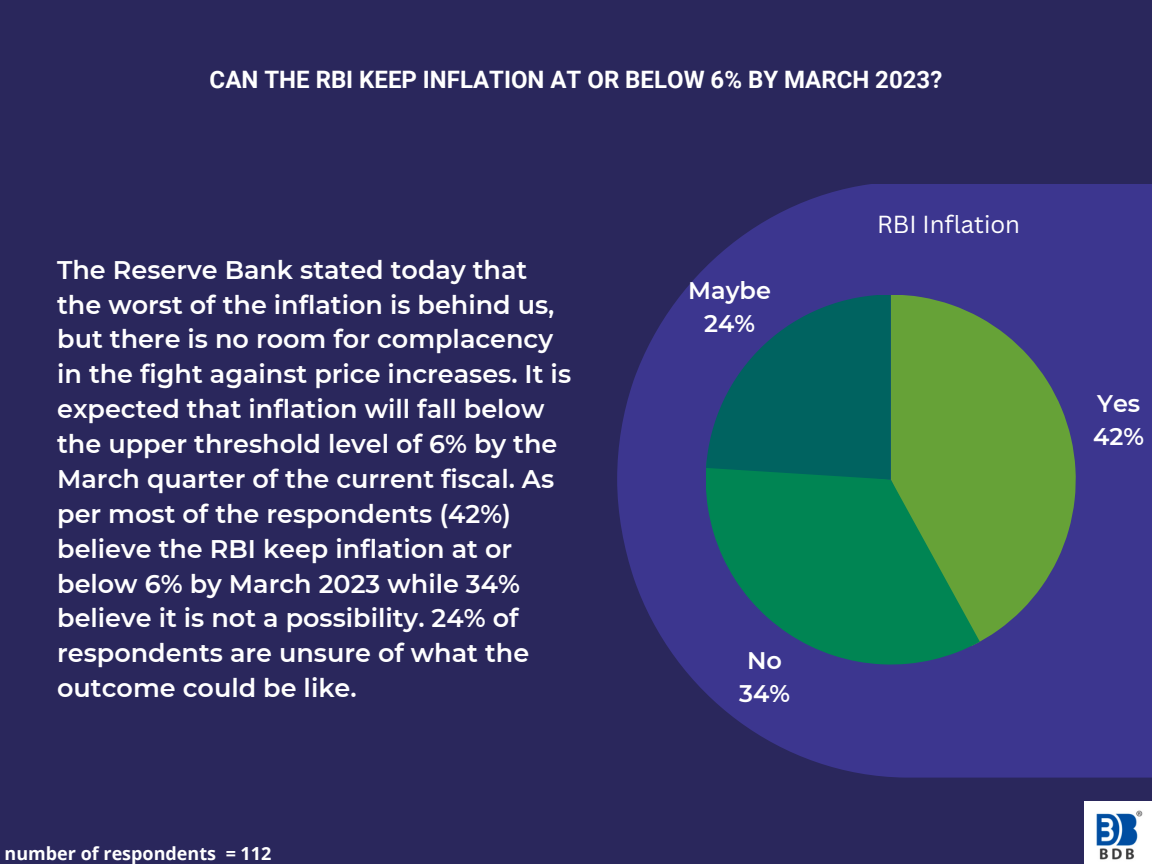
<style>
.page{position:relative;width:1152px;height:864px;background:#2a275c}
.page>*{position:absolute;margin:0;border:0;box-sizing:border-box;transform-origin:0 0}
.t1{font:600 25.5px/34.8px "Montserrat";color:#fff}
.t2{font:700 24px "Roboto";color:#fff}
.t3{font:600 24px/32.7px "Montserrat";color:#fff;text-align:center}
.t4{font:24px "Canva Sans";color:#fff}
.t5{font:700 18px "Open Sans";color:#fff}
</style>
<div class="page">
<svg style="left:617px;top:184px;width:535px;height:594px;fill:#3c368f"></svg>
<svg style="left:892px;top:295px;width:184px;height:351px;background:#5b874c"></svg>
<svg style="left:706px;top:459px;width:274px;height:206px;background:#1a7d57"></svg>
<svg style="left:706px;top:295px;width:186px;height:185px;background:#0c5a69"></svg>
<img style="left:1085px;top:802px;width:67px;height:62px">
<p class="t2" style="left:210px;top:66px;width:734px">CAN THE RBI KEEP INFLATION AT OR BELOW 6% BY MARCH 2023?</p>
<p class="t1" style="left:57px;top:252px;width:515px">The Reserve Bank stated today that the worst of the inflation is behind us, but there is no room for complacency in the fight against price increases. It is expected that inflation will fall below the upper threshold level of 6% by the March quarter of the current fiscal. As per most of the respondents (42%) believe the RBI keep inflation at or below 6% by March 2023 while 34% believe it is not a possibility. 24% of respondents are unsure of what the outcome could be like.</p>
<p class="t5" style="left:5px;top:841px;width:268px">number of respondents = 112</p>
<p class="t3" style="left:688px;top:274px;width:84px">Maybe<br>24%</p>
<p class="t4" style="left:877px;top:208px;width:145px">RBI Inflation</p>
<p class="t3" style="left:739px;top:644px;width:52px">No<br>34%</p>
<p class="t3" style="left:1093px;top:387px;width:52px;text-align:left">Yes<br>42%</p>
</div>
